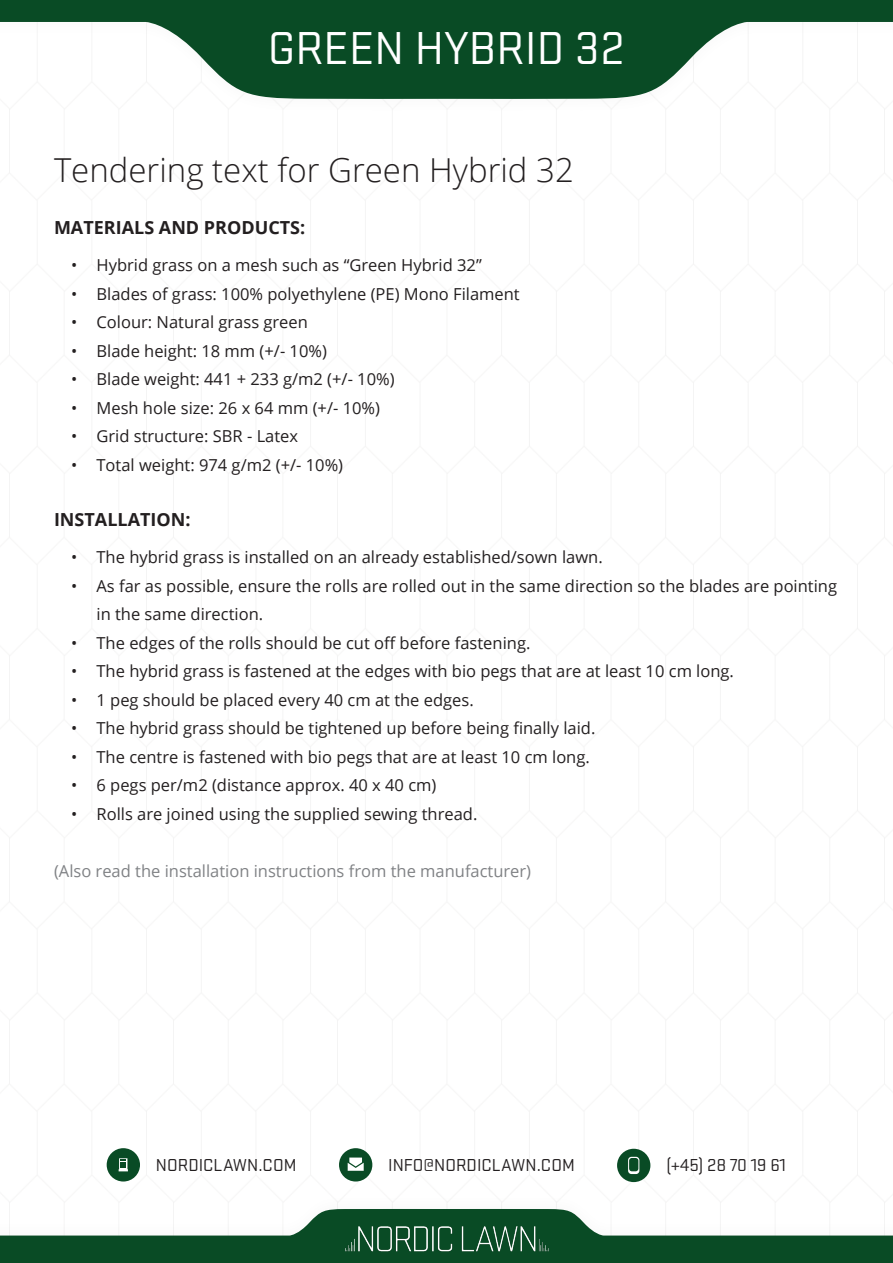
<style>
.page{position:relative;width:893px;height:1263px;background:#fff}
.page>*{position:absolute;margin:0;border:0;box-sizing:border-box;transform-origin:0 0}
.Mellemrubrik{font:48px "Stratum 1";color:#fff}
.Overskrift{font:300 33px "Open Sans";color:#231f20}
.t1{font:18px "Stratum 1";color:#231f20}
.Mellemrubrik-2{font:700 18px "Open Sans";color:#231f20}
.t2{font:16.5px/28.5px "Open Sans";color:#231f20}
.Brødtekst{font:16.5px "Open Sans";color:#808285}
</style>
<div class="page">
<svg style="left:0;top:0;width:893px;height:99px;fill:#094b25"></svg>
<svg style="left:0;top:1209px;width:893px;height:54px;fill:#094b25"></svg>
<img style="left:343px;top:1222px;width:207px;height:32px">
<svg style="left:339px;top:1148px;width:33px;height:33px"></svg>
<svg style="left:107px;top:1148px;width:33px;height:33px"></svg>
<svg style="left:617px;top:1149px;width:33px;height:33px"></svg>
<div style="left:629px;top:1158px;width:9px;height:13px;background:#094b25;border-radius:3px"></div>
<p class="Mellemrubrik" style="left:268px;top:21px;width:359px">GREEN HYBRID 32</p>
<p class="Overskrift" style="left:54px;top:147px;width:521px">Tendering text for Green Hybrid 32</p>
<p class="Mellemrubrik-2" style="left:54px;top:215px;width:253px">MATERIALS AND PRODUCTS:</p>
<p class="t2" style="left:71px;top:250px;width:412px">• Hybrid grass on a mesh such as “Green Hybrid 32”</p>
<p class="t2" style="left:71px;top:279px;width:450px">• Blades of grass: 100% polyethylene (PE) Mono Filament</p>
<p class="t2" style="left:71px;top:307px;width:238px">• Colour: Natural grass green</p>
<p class="t2" style="left:71px;top:336px;width:257px">• Blade height: 18 mm (+/- 10%)</p>
<p class="t2" style="left:71px;top:364px;width:325px">• Blade weight: 441 + 233 g/m2 (+/- 10%)</p>
<p class="t2" style="left:71px;top:393px;width:311px">• Mesh hole size: 26 x 64 mm (+/- 10%)</p>
<p class="t2" style="left:71px;top:421px;width:229px">• Grid structure: SBR - Latex</p>
<p class="t2" style="left:71px;top:450px;width:274px">• Total weight: 974 g/m2 (+/- 10%)</p>
<p class="Mellemrubrik-2" style="left:54px;top:507px;width:138px">INSTALLATION:</p>
<p class="t2" style="left:71px;top:542px;width:533px">• The hybrid grass is installed on an already established/sown lawn.</p>
<p class="t2" style="left:97px;top:571px;width:742px;text-indent:-26px">• As far as possible, ensure the rolls are rolled out in the same direction so the blades are pointing in the same direction.</p>
<p class="t2" style="left:71px;top:628px;width:461px">• The edges of the rolls should be cut off before fastening.</p>
<p class="t2" style="left:71px;top:656px;width:664px">• The hybrid grass is fastened at the edges with bio pegs that are at least 10 cm long.</p>
<p class="t2" style="left:71px;top:685px;width:404px">• 1 peg should be placed every 40 cm at the edges.</p>
<p class="t2" style="left:71px;top:713px;width:526px">• The hybrid grass should be tightened up before being finally laid.</p>
<p class="t2" style="left:71px;top:742px;width:520px">• The centre is fastened with bio pegs that are at least 10 cm long.</p>
<p class="t2" style="left:71px;top:770px;width:367px">• 6 pegs per/m2 (distance approx. 40 x 40 cm)</p>
<p class="t2" style="left:71px;top:799px;width:408px">• Rolls are joined using the supplied sewing thread.</p>
<p class="Brødtekst" style="left:54px;top:859px;width:479px">(Also read the installation instructions from the manufacturer)</p>
<p class="t1" style="left:156px;top:1155px;width:142px">NORDICLAWN.COM</p>
<p class="t1" style="left:388px;top:1155px;width:188px">INFO@NORDICLAWN.COM</p>
<p class="t1" style="left:666px;top:1155px;width:121px">(+45) 28 70 19 61</p>
</div>
